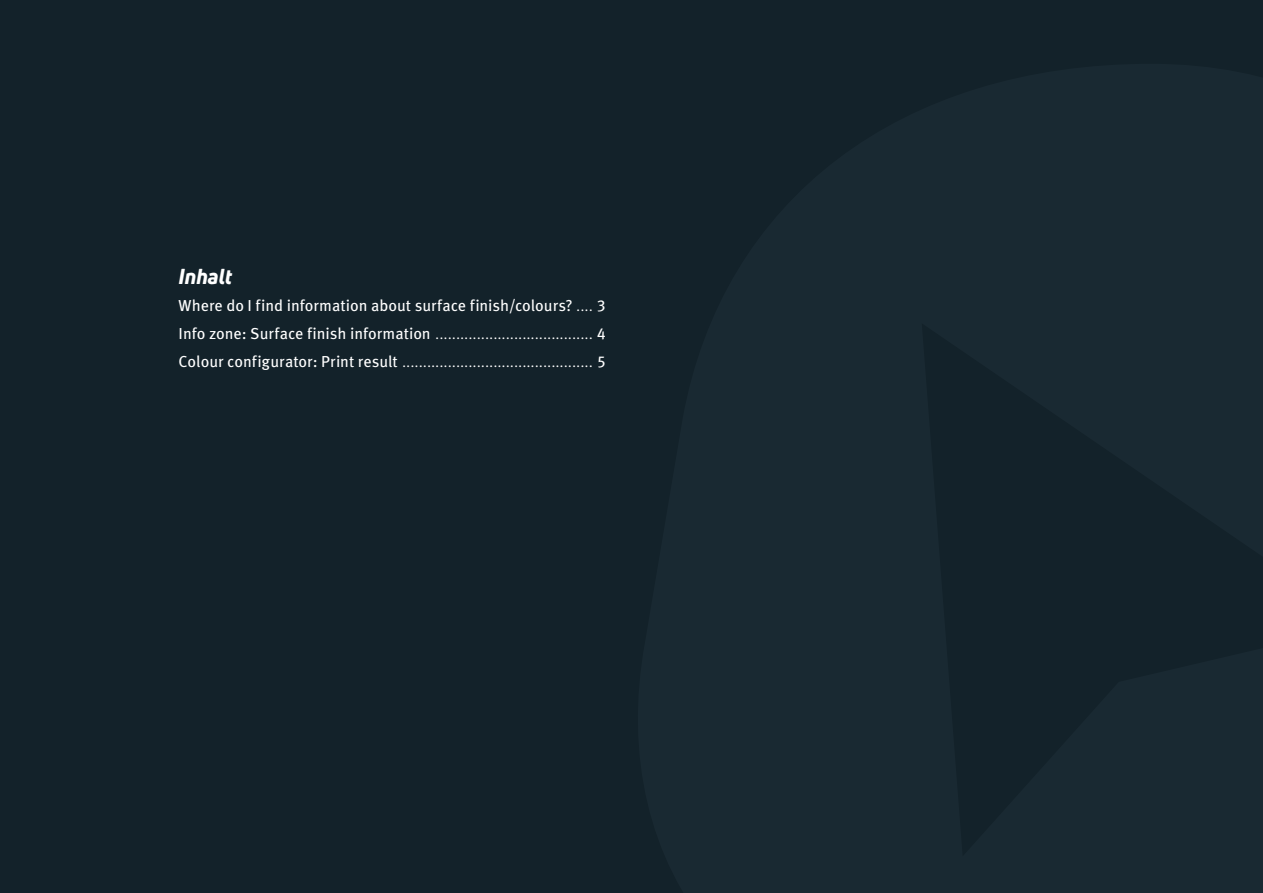
<style>
.page{position:relative;width:1263px;height:893px;background:#13222a}
.page>*{position:absolute;margin:0;border:0;box-sizing:border-box;transform-origin:0 0}
.t1{font:italic 800 21.15px "Uni Neue";color:#fff}
.t2{font:15.9px "Meta Pro";color:#fff}
.t3{font:12.15px "Meta Pro";color:#fff}
.s1{font-size:12.15px}
.s2{font-size:15.9px}
</style>
<div class="page">
<p class="t1" style="left:179px;top:262px;width:55px">Inhalt</p>
<p class="t2" style="left:179px;top:294px;width:429px">Where do I find information about surface finish/colours? <span class="s1">....</span> 3</p>
<p class="t3" style="left:179px;top:325px;width:429px"><span class="s2">Info zone: Surface finish information</span> ...................................... <span class="s2">4</span></p>
<p class="t3" style="left:179px;top:353px;width:429px"><span class="s2">Colour configurator: Print result</span> .............................................. <span class="s2">5</span></p>
</div>
